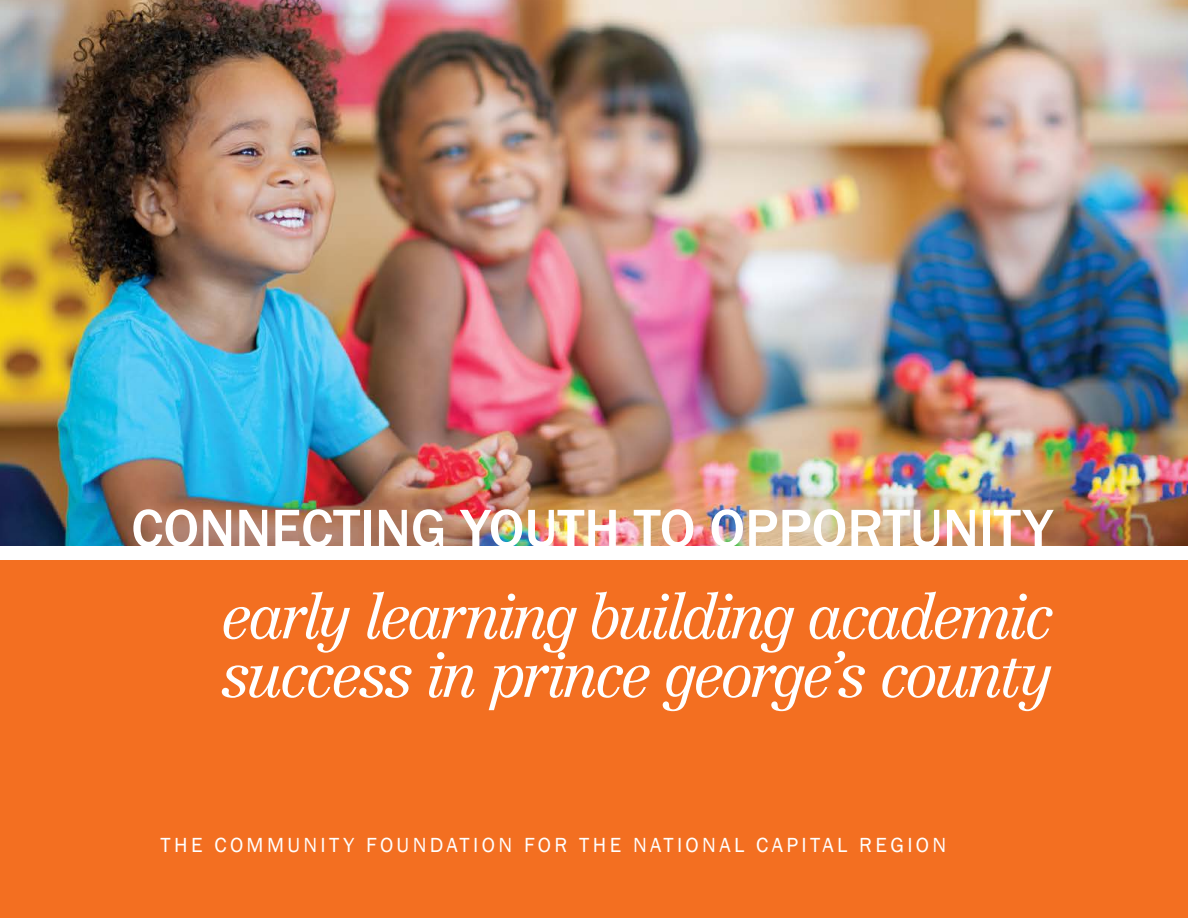
<style>
.page{position:relative;width:1188px;height:918px;background:#fff}
.page>*{position:absolute;margin:0;border:0;box-sizing:border-box;transform-origin:0 0}
.t1{font:italic 300 61.5px/58.5px "Centennial";letter-spacing:-.065em;color:#fff}
.t2{font:500 55.5px "Franklin Gothic";color:#fff}
.t3{font:21px "Franklin Gothic";letter-spacing:.16em;color:#fff}
</style>
<div class="page">
<img style="left:0;top:0;width:1188px;height:545px">
<div style="left:0;top:561px;width:1188px;height:357px;background:#f36f21"></div>
<p class="t2" style="left:131px;top:494px;width:923px">CONNECTING YOUTH TO OPPORTUNITY</p>
<p class="t1" style="left:220px;top:587px;width:835px">early learning building academic success in prince george’s county</p>
<p class="t3" style="left:161px;top:832px;width:787px">THE COMMUNITY FOUNDATION FOR THE NATIONAL CAPITAL REGION</p>
</div>
